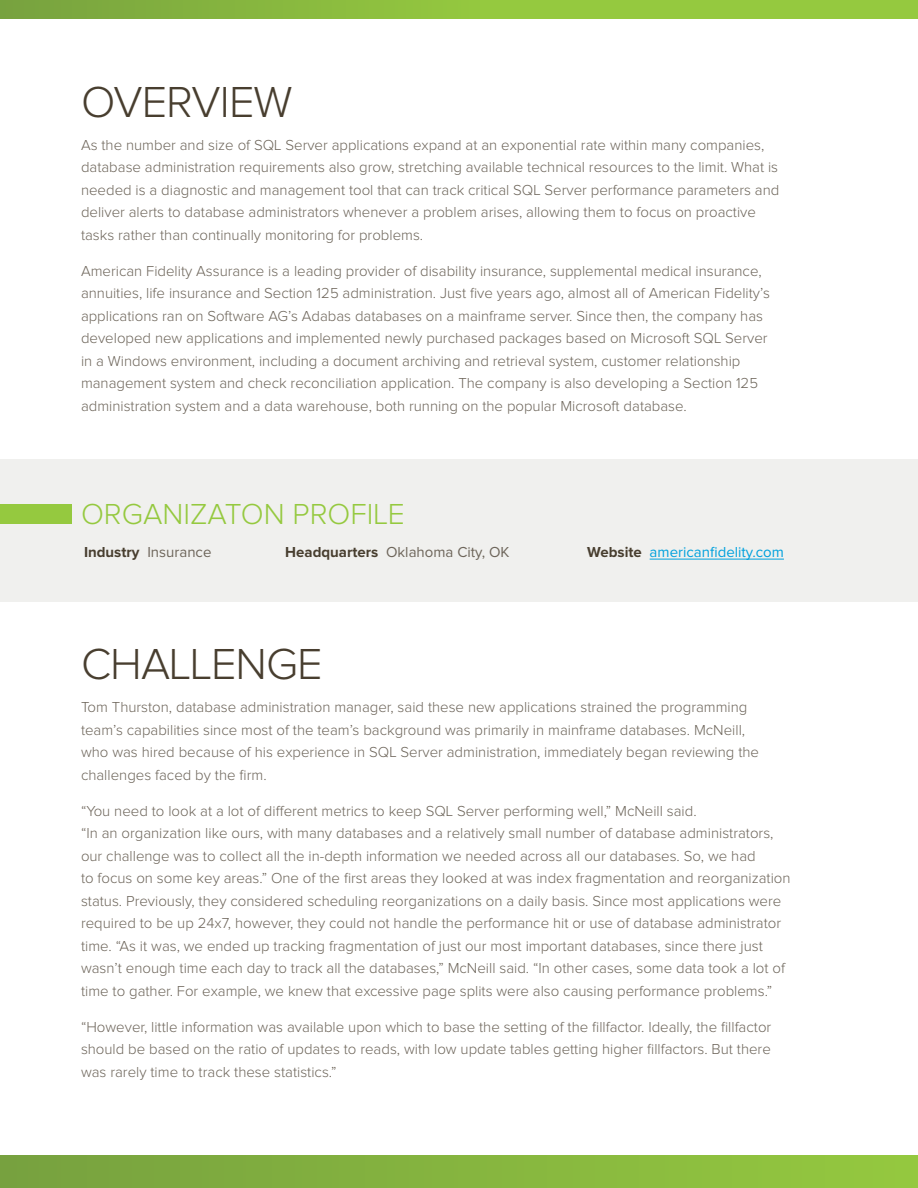
<style>
.page{position:relative;width:918px;height:1188px;background:#fff}
.page>*{position:absolute;margin:0;border:0;box-sizing:border-box;transform-origin:0 0}
.t1{font:300 45px "Proxima Nova";letter-spacing:-.02em;color:#483e2f}
.t2{font:300 30px "Proxima Nova";color:#95c93f}
.t3{font:300 15px/22.5px "Proxima Nova";color:#6d655a}
.t4{font:15px "Proxima Nova";color:#6d655a}
.t5{font:15px "Proxima Nova";color:#00a1dd}
.s1{font-weight:700;color:#483e2f}
</style>
<div class="page">
<div style="left:0;top:459px;width:918px;height:143px;background:#f0f0ee"></div>
<hr style="left:650px;top:559px;width:134px;height:1px;background:#00a1dd">
<div style="left:0;top:0;width:918px;height:19px;background:linear-gradient(to right,#7eaa3f,#9cd33f)"></div>
<div style="left:0;top:504px;width:72px;height:19px;background:#95c93f"></div>
<div style="left:0;top:1156px;width:918px;height:32px;background:linear-gradient(to right,#77a13f,#95c83f)"></div>
<h1 class="t1" style="left:81px;top:81px;width:213px">OVERVIEW</h1>
<p class="t3" style="left:81px;top:134px;width:700px">As the number and size of SQL Server applications expand at an exponential rate within many companies, database administration requirements also grow, stretching available technical resources to the limit. What is needed is a diagnostic and management tool that can track critical SQL Server performance parameters and deliver alerts to database administrators whenever a problem arises, allowing them to focus on proactive tasks rather than continually monitoring for problems.</p>
<p class="t3" style="left:81px;top:260px;width:690px">American Fidelity Assurance is a leading provider of disability insurance, supplemental medical insurance, annuities, life insurance and Section 125 administration. Just five years ago, almost all of American Fidelity’s applications ran on Software AG’s Adabas databases on a mainframe server. Since then, the company has developed new applications and implemented newly purchased packages based on Microsoft SQL Server in a Windows environment, including a document archiving and retrieval system, customer relationship management system and check reconciliation application. The company is also developing a Section 125 administration system and a data warehouse, both running on the popular Microsoft database.</p>
<h2 class="t2" style="left:81px;top:500px;width:325px">ORGANIZATON PROFILE</h2>
<p class="t4" style="left:84px;top:545px;width:129px"><span class="s1">Industry</span> Insurance</p>
<p class="t4" style="left:285px;top:545px;width:226px"><span class="s1">Headquarters</span> Oklahoma City, OK</p>
<p class="t5" style="left:587px;top:545px;width:198px"><span class="s1">Website</span> americanfidelity.com</p>
<h1 class="t1" style="left:81px;top:643px;width:243px">CHALLENGE</h1>
<p class="t3" style="left:81px;top:697px;width:680px">Tom Thurston, database administration manager, said these new applications strained the programming team’s capabilities since most of the team’s background was primarily in mainframe databases. McNeill, who was hired because of his experience in SQL Server administration, immediately began reviewing the challenges faced by the firm.</p>
<p class="t3" style="left:81px;top:800px;width:711px">“You need to look at a lot of different metrics to keep SQL Server performing well,” McNeill said.<br>“In an organization like ours, with many databases and a relatively small number of database administrators, our challenge was to collect all the in-depth information we needed across all our databases. So, we had<br>to focus on some key areas.” One of the first areas they looked at was index fragmentation and reorganization status. Previously, they considered scheduling reorganizations on a daily basis. Since most applications were required to be up 24x7, however, they could not handle the performance hit or use of database administrator time. “As it was, we ended up tracking fragmentation of just our most important databases, since there just wasn’t enough time each day to track all the databases,” McNeill said. “In other cases, some data took a lot of time to gather. For example, we knew that excessive page splits were also causing performance problems.”</p>
<p class="t3" style="left:81px;top:1016px;width:692px;text-align:justify">“However, little information was available upon which to base the setting of the fillfactor. Ideally, the fillfactor should be based on the ratio of updates to reads, with low update tables getting higher fillfactors. But there was rarely time to track these statistics.”</p>
</div>
